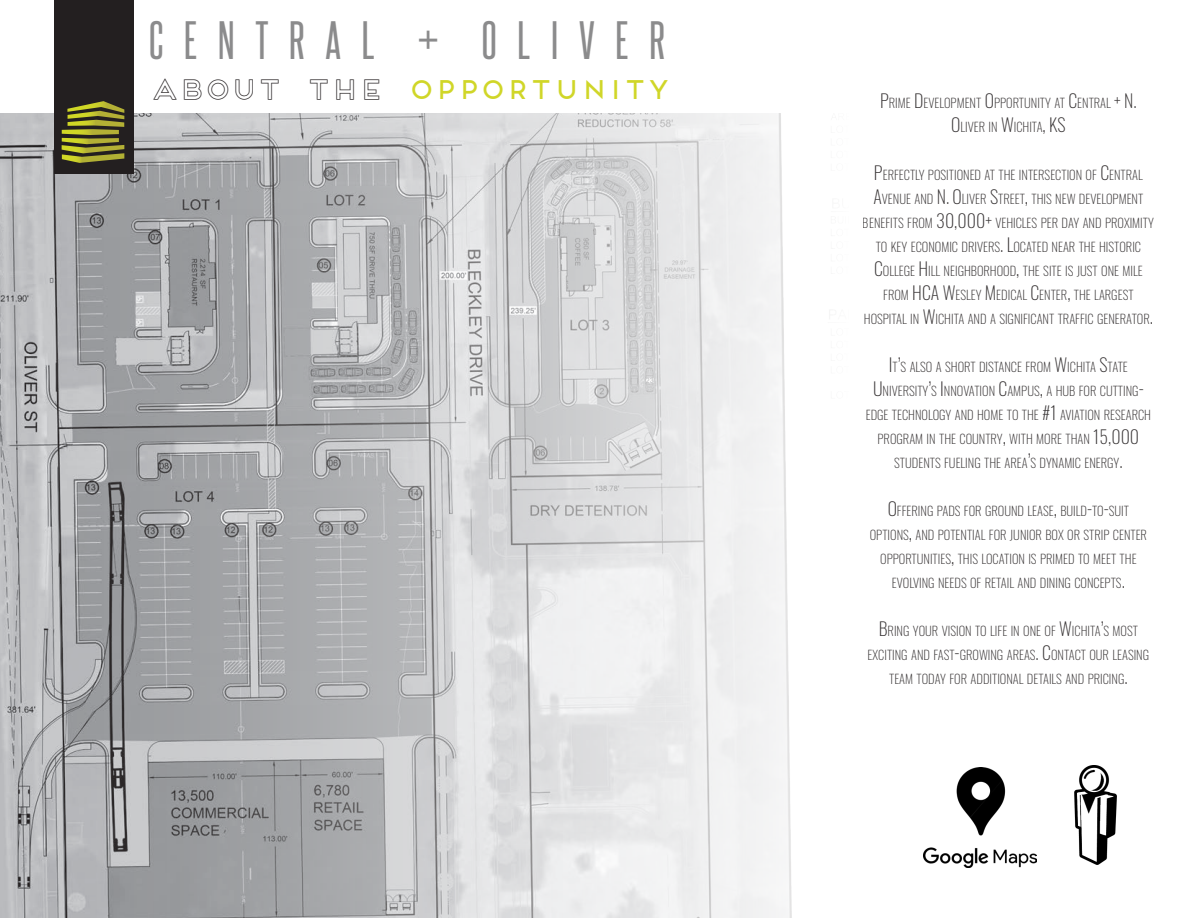
<style>
.page{position:relative;width:1188px;height:918px;background:#fff}
.page>*{position:absolute;margin:0;border:0;box-sizing:border-box;transform-origin:0 0}
.t1{font:46.5px "Steelfish Rg";letter-spacing:.45em;color:#8b8b8c}
.t2{font:27px "Frontage";letter-spacing:-.05em;color:#d0d628}
.t3{font:12.6px/24px "Oswald";color:#231f20;text-align:center}
.s1{font-family:"Frontage Outline";color:#231f20}
.s2{font-size:18px}
</style>
<div class="page">
<img style="left:0;top:113px;width:792px;height:805px">
<img style="left:924px;top:768px;width:112px;height:100px">
<img style="left:1074px;top:766px;width:43px;height:98px">
<div style="left:54px;top:0;width:80px;height:174px;background:#231f20"></div>
<svg style="left:62px;top:101px;width:62px;height:62px"></svg>
<p class="t1" style="left:149px;top:12px;width:517px">CENTRAL + OLIVER</p>
<p class="t2" style="left:149px;top:74px;width:522px"><span class="s1">ABOUT THE</span> OPPORTUNITY</p>
<p class="t3" style="left:880px;top:90px;width:258px"><span class="s2">P</span>RIME <span class="s2">D</span>EVELOPMENT <span class="s2">O</span> PPORTUNITY AT <span class="s2">C</span>ENTRAL <span class="s2">+ N.<br>O</span> LIVER IN <span class="s2">W</span>ICHITA<span class="s2">, KS</span></p>
<p class="t3" style="left:863px;top:162px;width:293px"><span class="s2">P</span>ERFECTLY POSITIONED AT THE INTERSECTION OF <span class="s2">C</span>ENTRAL <span class="s2">A</span>VENUE AND <span class="s2">N. O</span> LIVER <span class="s2">S</span>TREET<span class="s2">,</span> THIS NEW DEVELOPMENT BENEFITS FROM <span class="s2">30,000+</span> VEHICLES PER DAY AND PROXIMITY TO KEY ECONOMIC DRIVERS<span class="s2">. L</span>OCATED NEAR THE HISTORIC <span class="s2">C</span>OLLEGE <span class="s2">H</span> ILL NEIGHBORHOOD<span class="s2">,</span> THE SITE IS JUST ONE MILE FROM <span class="s2">HCA W</span>ESLEY <span class="s2">M</span> EDICAL <span class="s2">C</span>ENTER<span class="s2">,</span> THE LARGEST HOSPITAL IN <span class="s2">W</span>ICHITA AND A SIGNIFICANT TRAFFIC GENERATOR<span class="s2">.</span></p>
<p class="t3" style="left:866px;top:354px;width:287px"><span class="s2">I</span>T<span class="s2">’</span>S ALSO A SHORT DISTANCE FROM <span class="s2">W</span>ICHITA <span class="s2">S</span>TATE<br><span class="s2">U</span> NIVERSITY<span class="s2">’</span>S <span class="s2">I</span> NNOVATION <span class="s2">C</span>AMPUS<span class="s2">,</span> A HUB FOR CUTTING<span class="s2">-</span>EDGE TECHNOLOGY AND HOME TO THE <span class="s2">#1</span> AVIATION RESEARCH PROGRAM IN THE COUNTRY<span class="s2">,</span> WITH MORE THAN <span class="s2">15,000<br></span>STUDENTS FUELING THE AREA<span class="s2">’</span>S DYNAMIC ENERGY<span class="s2">.</span></p>
<p class="t3" style="left:870px;top:498px;width:279px"><span class="s2">O</span> FFERING PADS FOR GROUND LEASE<span class="s2">,</span> BUILD<span class="s2">-</span>TO<span class="s2">-</span>SUIT OPTIONS<span class="s2">,</span> AND POTENTIAL FOR JUNIOR BOX OR STRIP CENTER OPPORTUNITIES<span class="s2">,</span> THIS LOCATION IS PRIMED TO MEET THE EVOLVING NEEDS OF RETAIL AND DINING CONCEPTS<span class="s2">.</span></p>
<p class="t3" style="left:868px;top:618px;width:283px"><span class="s2">B</span>RING YOUR VISION TO LIFE IN ONE OF <span class="s2">W</span>ICHITA<span class="s2">’</span>S MOST<br>EXCITING AND FAST<span class="s2">-</span>GROWING AREAS<span class="s2">. C</span>ONTACT OUR LEASING<br>TEAM TODAY FOR ADDITIONAL DETAILS AND PRICING<span class="s2">.</span></p>
</div>
